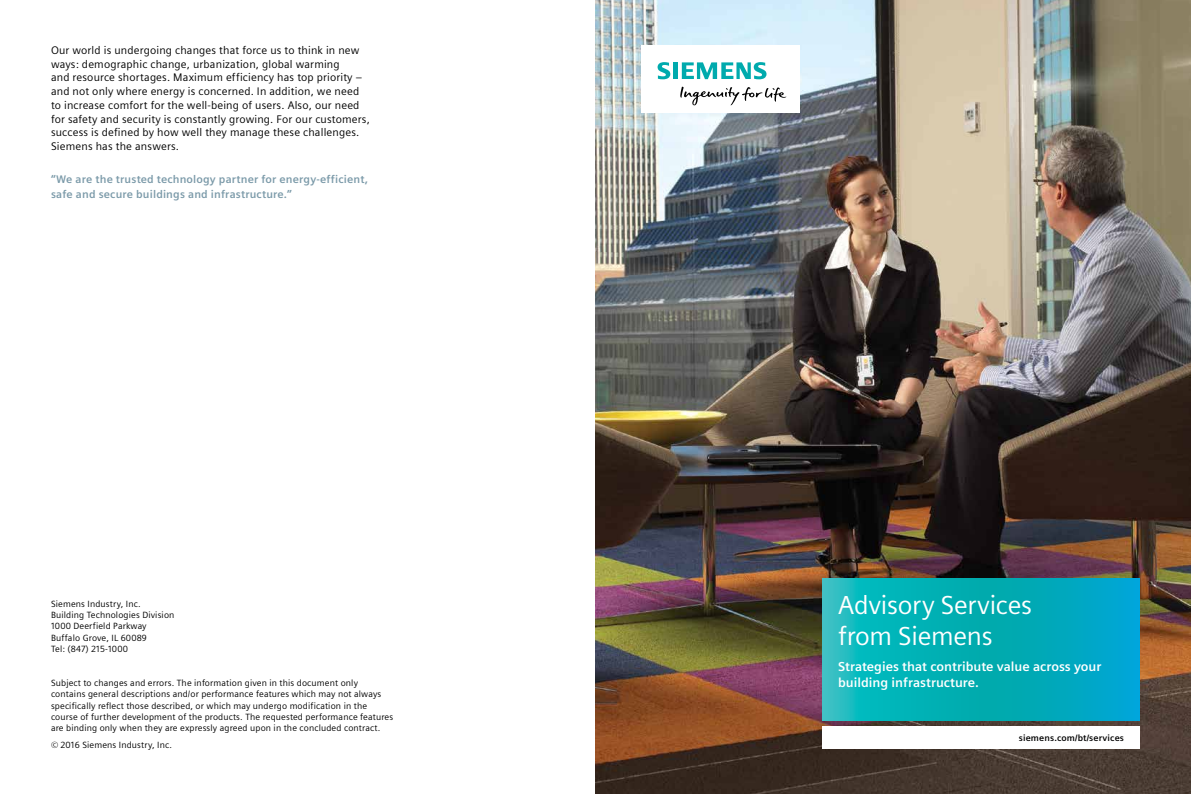
<style>
.page{position:relative;width:1191px;height:794px;background:#fff}
.page>*{position:absolute;margin:0;border:0;box-sizing:border-box;transform-origin:0 0}
.t1{font:26px/31.2px "Siemens Sans";letter-spacing:-.01em;color:#fff}
.t2{font:700 13px/15.6px "Siemens Sans";color:#fff}
.t3{font:11px/13.8px "Siemens Sans";letter-spacing:.015em;color:#000}
.t4{font:700 11px/15.5px "Siemens Sans";letter-spacing:.015em;color:#7b9aa9}
.t5{font:9px/11.3px "Siemens Sans";letter-spacing:.015em;color:#000}
.t6{font:700 9px "Siemens Sans";letter-spacing:.015em;color:#000}
</style>
<div class="page">
<img style="left:595px;top:0;width:596px;height:794px">
<div style="left:641px;top:45px;width:158px;height:68px;background:#fff"></div>
<svg style="left:680px;top:87px;width:106px;height:18px"></svg>
<svg style="left:657px;top:62px;width:109px;height:17px"></svg>
<div style="left:822px;top:726px;width:318px;height:22px;background:#fff"></div>
<svg style="left:822px;top:578px;width:318px;height:142px;background:#04aebb"></svg>
<p class="t3" style="left:51px;top:43px;width:320px">Our world is undergoing changes that force us to think in new ways: demographic change, urbanization, global warming<br>and resource shortages. Maximum efficiency has top priority – and not only where energy is concerned. In addition, we need to increase comfort for the well-being of users. Also, our need for safety and security is constantly growing. For our customers, success is defined by how well they manage these challenges.<br>Siemens has the answers.</p>
<p class="t4" style="left:51px;top:171px;width:318px">“We are the trusted technology partner for energy-efficient, safe and secure buildings and infrastructure.”</p>
<p class="t5" style="left:51px;top:598px;width:125px">Siemens Industry, Inc.<br>Building Technologies Division<br>1000 Deerfield Parkway<br>Buffalo Grove, IL 60089<br>Tel: (847) 215-1000</p>
<p class="t5" style="left:51px;top:677px;width:344px">Subject to changes and errors. The information given in this document only contains general descriptions and/or performance features which may not always specifically reflect those described, or which may undergo modification in the course of further development of the products. The requested performance features are binding only when they are expressly agreed upon in the concluded contract.</p>
<p class="t5" style="left:51px;top:739px;width:122px">© 2016 Siemens Industry, Inc.</p>
<h1 class="t1" style="left:838px;top:589px;width:195px">Advisory Services from Siemens</h1>
<h2 class="t2" style="left:838px;top:659px;width:265px">Strategies that contribute value across your building infrastructure.</h2>
<p class="t6" style="left:1018px;top:732px;width:107px">siemens.com/bt/services</p>
</div>
